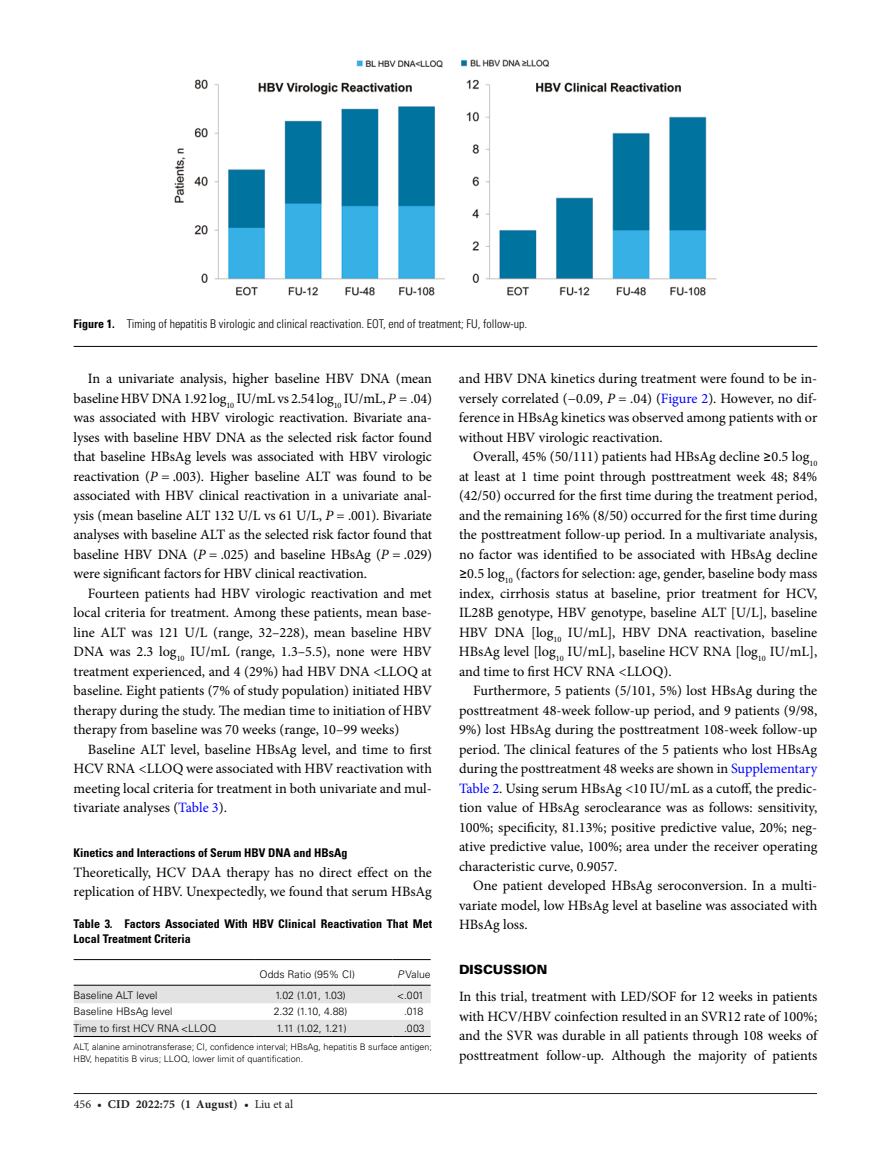
<style>
.page{position:relative;width:891px;height:1174px;background:#fff}
.page>*{position:absolute;margin:0;border:0;box-sizing:border-box;transform-origin:0 0}
.t1{font:14.25px/19.5px "Minion Pro";letter-spacing:-.005em;color:#000;text-align:justify}
.t2{font:900 12.75px "Univers LT Std";color:#000}
.t3{font:700 condensed 12px/15px "Univers LT Std";color:#000}
.t4{font:300 condensed 12px "Univers LT Std";color:#000}
.t5{font:700 12px "Minion Pro";letter-spacing:.01em;color:#231f20}
.t6{font:300 10.5px "Univers LT Std";color:#000}
.t7{font:300 9px/12px "Univers LT Std";color:#000}
.s1{font-weight:700}
.s2{font-style:italic}
.s3{color:#00f}
.s4{font-weight:400}
.s5{font-family:"Arial MT Std"}
</style>
<div class="page">
<img style="left:175px;top:59px;width:541px;height:236px">
<hr style="left:74px;top:346px;width:743px;height:1px;background:#000">
<svg style="left:74px;top:986px;width:357px;height:50px"></svg>
<hr style="left:74px;top:959px;width:181px;height:1px;background:#000">
<hr style="left:74px;top:985px;width:181px;height:1px;background:#000">
<hr style="left:255px;top:959px;width:138px;height:1px;background:#000">
<hr style="left:255px;top:985px;width:138px;height:1px;background:#000">
<hr style="left:393px;top:959px;width:38px;height:1px;background:#000">
<hr style="left:393px;top:985px;width:38px;height:1px;background:#000">
<hr style="left:74px;top:1036px;width:181px;height:1px;background:#000">
<hr style="left:255px;top:1036px;width:138px;height:1px;background:#000">
<hr style="left:393px;top:1036px;width:38px;height:1px;background:#000">
<hr style="left:74px;top:1093px;width:743px;height:1px;background:#231f20">
<p class="t4" style="left:74px;top:317px;width:455px"><span class="s1">Figure 1.</span> Timing of hepatitis B virologic and clinical reactivation. EOT, end of treatment; FU, follow-up.</p>
<p class="t1" style="left:74px;top:369px;width:360px;text-indent:14px">In a univariate analysis, higher baseline HBV DNA (mean baseline HBV DNA 1.92 log<sub>10</sub> IU/mL vs 2.54 log<sub>10</sub> IU/mL, <span class="s2">P</span> = .04) was associated with HBV virologic reactivation. Bivariate ana&shy;lyses with baseline HBV DNA as the selected risk factor found that baseline HBsAg levels was associated with HBV virologic reactivation (<span class="s2">P =</span> .003). Higher baseline ALT was found to be associated with HBV clinical reactivation in a univariate anal&shy;ysis (mean baseline ALT 132 U/L vs 61 U/L, <span class="s2">P</span> = .001). Bivariate analyses with baseline ALT as the selected risk factor found that baseline HBV DNA (<span class="s2">P =</span> .025) and baseline HBsAg (<span class="s2">P =</span> .029) were significant factors for HBV clinical reactivation.</p>
<p class="t1" style="left:74px;top:584px;width:360px;text-indent:14px">Fourteen patients had HBV virologic reactivation and met local criteria for treatment. Among these patients, mean base&shy;line ALT was 121 U/L (range, 32–228), mean baseline HBV DNA was 2.3 log<sub>10</sub> IU/mL (range, 1.3–5.5), none were HBV treatment experienced, and 4 (29%) had HBV DNA &lt;LLOQ at baseline. Eight patients (7% of study population) initiated HBV therapy during the study. The median time to initiation of HBV therapy from baseline was 70 weeks (range, 10–99 weeks)</p>
<p class="t1" style="left:74px;top:740px;width:360px;text-indent:14px">Baseline ALT level, baseline HBsAg level, and time to first HCV RNA &lt;LLOQ were associated with HBV reactivation with meeting local criteria for treatment in both univariate and mul&shy;tivariate analyses (<span class="s3">Table 3</span>).</p>
<p class="t3" style="left:74px;top:846px;width:275px">Kinetics and Interactions of Serum HBV DNA and HBsAg</p>
<p class="t1" style="left:74px;top:863px;width:360px">Theoretically, HCV DAA therapy has no direct effect on the replication of HBV. Unexpectedly, we found that serum HBsAg</p>
<p class="t3" style="left:74px;top:917px;width:360px">Table 3. Factors Associated With HBV Clinical Reactivation That Met<br>Local Treatment Criteria</p>
<p class="t6" style="left:260px;top:968px;width:97px">Odds Ratio (95% CI)</p>
<p class="t6" style="left:397px;top:968px;width:35px"><span class="s2">P</span> Value</p>
<p class="t6" style="left:74px;top:989px;width:85px">Baseline ALT level</p>
<p class="t6" style="left:275px;top:989px;width:72px">1.02 (1.01, 1.03)</p>
<p class="t6" style="left:397px;top:989px;width:28px">&lt;.001</p>
<p class="t6" style="left:74px;top:1005px;width:100px">Baseline HBsAg level</p>
<p class="t6" style="left:274px;top:1005px;width:75px">2.32 (1.10, 4.88)</p>
<p class="t6" style="left:404px;top:1005px;width:21px">.018</p>
<p class="t6" style="left:74px;top:1022px;width:144px">Time to first HCV RNA &lt;LLOQ</p>
<p class="t6" style="left:276px;top:1022px;width:72px">1.11 (1.02, 1.21)</p>
<p class="t6" style="left:404px;top:1022px;width:22px">.003</p>
<p class="t7" style="left:74px;top:1041px;width:360px">ALT, alanine aminotransferase; CI, confidence interval; HBsAg, hepatitis B surface antigen;<br>HBV, hepatitis B virus; LLOQ, lower limit of quantification.</p>
<p class="t5" style="left:74px;top:1095px;width:221px"><span class="s4">456</span> • CID 2022:75 (1 August) • <span class="s4">Liu et al</span></p>
<p class="t1" style="left:459px;top:369px;width:360px">and HBV DNA kinetics during treatment were found to be in&shy;versely correlated (−0.09, <span class="s2">P</span> = .04) (<span class="s3">Figure 2</span>). However, no dif&shy;ference in HBsAg kinetics was observed among patients with or without HBV virologic reactivation.</p>
<p class="t1" style="left:459px;top:447px;width:360px;text-indent:14px">Overall, 45% (50/111) patients had HBsAg decline <span class="s5">≥</span>0.5 log<sub>10 </sub>at least at 1 time point through posttreatment week 48; 84% (42/50) occurred for the first time during the treatment period, and the remaining 16% (8/50) occurred for the first time during the posttreatment follow-up period. In a multivariate analysis, no factor was identified to be associated with HBsAg decline <span class="s5">≥</span>0.5 log<sub>10</sub> (factors for selection: age, gender, baseline body mass index, cirrhosis status at baseline, prior treatment for HCV, IL28B genotype, HBV genotype, baseline ALT [U/L], baseline HBV DNA [log<sub>10</sub> IU/mL], HBV DNA reactivation, baseline HBsAg level [log<sub>10</sub> IU/mL], baseline HCV RNA [log<sub>10</sub> IU/mL], and time to first HCV RNA &lt;LLOQ).</p>
<p class="t1" style="left:459px;top:681px;width:360px;text-indent:14px">Furthermore, 5 patients (5/101, 5%) lost HBsAg during the posttreatment 48-week follow-up period, and 9 patients (9/98, 9%) lost HBsAg during the posttreatment 108-week follow-up period. The clinical features of the 5 patients who lost HBsAg during the posttreatment 48 weeks are shown in <span class="s3">Supplementary Table 2</span>. Using serum HBsAg &lt;10 IU/mL as a cutoff, the predic&shy;tion value of HBsAg seroclearance was as follows: sensitivity, 100%; specificity, 81.13%; positive predictive value, 20%; neg&shy;ative predictive value, 100%; area under the receiver operating characteristic curve, 0.9057.</p>
<p class="t1" style="left:459px;top:876px;width:360px;text-indent:14px">One patient developed HBsAg seroconversion. In a multi&shy;variate model, low HBsAg level at baseline was associated with HBsAg loss.</p>
<p class="t2" style="left:459px;top:962px;width:90px">DISCUSSION</p>
<p class="t1" style="left:459px;top:987px;width:360px">In this trial, treatment with LED/SOF for 12 weeks in patients with HCV/HBV coinfection resulted in an SVR12 rate of 100%; and the SVR was durable in all patients through 108 weeks of posttreatment follow-up. Although the majority of patients</p>
</div>
